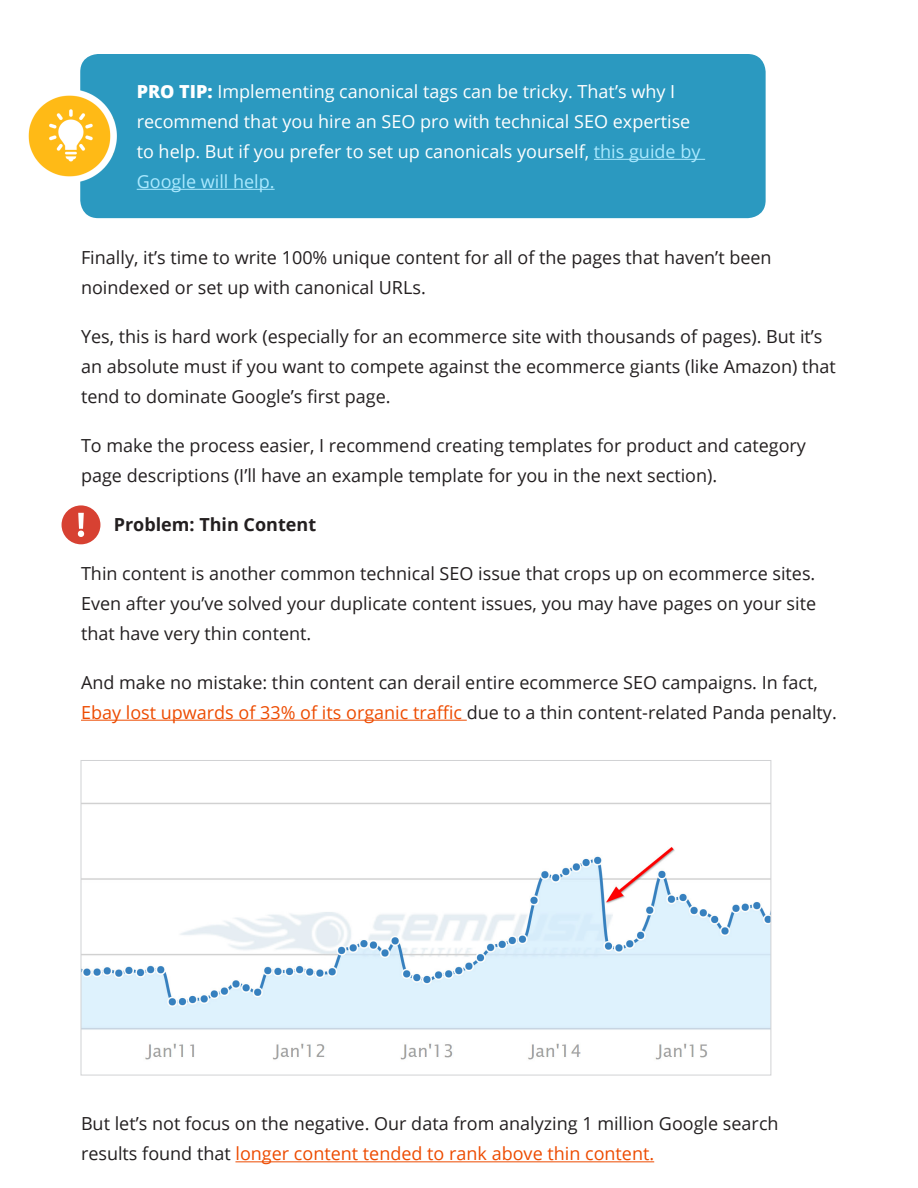
<style>
.page{position:relative;width:918px;height:1188px;background:#fff}
.page>*{position:absolute;margin:0;border:0;box-sizing:border-box;transform-origin:0 0}
.body_copy{font:18px/30px "Open Sans";color:#231f20}
.body_copy-2{font:18px/30px "Open Sans";color:#fff}
.body_copy-3{font:700 18px "Open Sans";color:#231f20}
.s1{font-weight:800}
.s2{color:#abe9ff}
.s3{color:#ed4b00}
</style>
<div class="page">
<hr style="left:235px;top:1161px;width:419px;height:1px;background:#ed4b00">
<div style="left:80px;top:54px;width:686px;height:164px;background:#2b99c0;border-radius:18px"></div>
<img style="left:28px;top:89px;width:88px;height:94px">
<hr style="left:594px;top:159px;width:111px;height:1px;background:#abe9ff">
<hr style="left:137px;top:189px;width:138px;height:1px;background:#abe9ff">
<hr style="left:81px;top:720px;width:386px;height:1px;background:#ed4b00">
<div style="left:62px;top:505px;width:38px;height:39px;background:#d74132;border-radius:50%"></div>
<svg style="left:78px;top:513px;width:6px;height:24px"></svg>
<img style="left:83px;top:802px;width:686px;height:258px">
<p class="body_copy-2" style="left:137px;top:76px;width:565px"><span class="s1">PRO TIP:</span> Implementing canonical tags can be tricky. That’s why I recommend that you hire an SEO pro with technical SEO expertise to help. But if you prefer to set up canonicals yourself, <span class="s2">this guide by Google will help.</span></p>
<p class="body_copy" style="left:81px;top:242px;width:692px">Finally, it’s time to write 100% unique content for all of the pages that haven’t been noindexed or set up with canonical URLs.</p>
<p class="body_copy" style="left:81px;top:321px;width:756px">Yes, this is hard work (especially for an ecommerce site with thousands of pages). But it’s an absolute must if you want to compete against the ecommerce giants (like Amazon) that tend to dominate Google’s first page.</p>
<p class="body_copy" style="left:81px;top:430px;width:727px">To make the process easier, I recommend creating templates for product and category page descriptions (I’ll have an example template for you in the next section).</p>
<p class="body_copy-3" style="left:114px;top:512px;width:204px">Problem: Thin Content</p>
<p class="body_copy" style="left:81px;top:558px;width:737px;text-align:justify">Thin content is another common technical SEO issue that crops up on ecommerce sites.<br>Even after you’ve solved your duplicate content issues, you may have pages on your site that have very thin content.</p>
<p class="body_copy" style="left:81px;top:667px;width:757px">And make no mistake: thin content can derail entire ecommerce SEO campaigns. In fact,<br><span class="s3">Ebay lost upwards of 33% of its organic traffic</span> due to a thin content-related Panda penalty.</p>
<p class="body_copy" style="left:81px;top:1108px;width:699px">But let’s not focus on the negative. Our data from analyzing 1 million Google search results found that <span class="s3">longer content tended to rank above thin content.</span></p>
</div>
